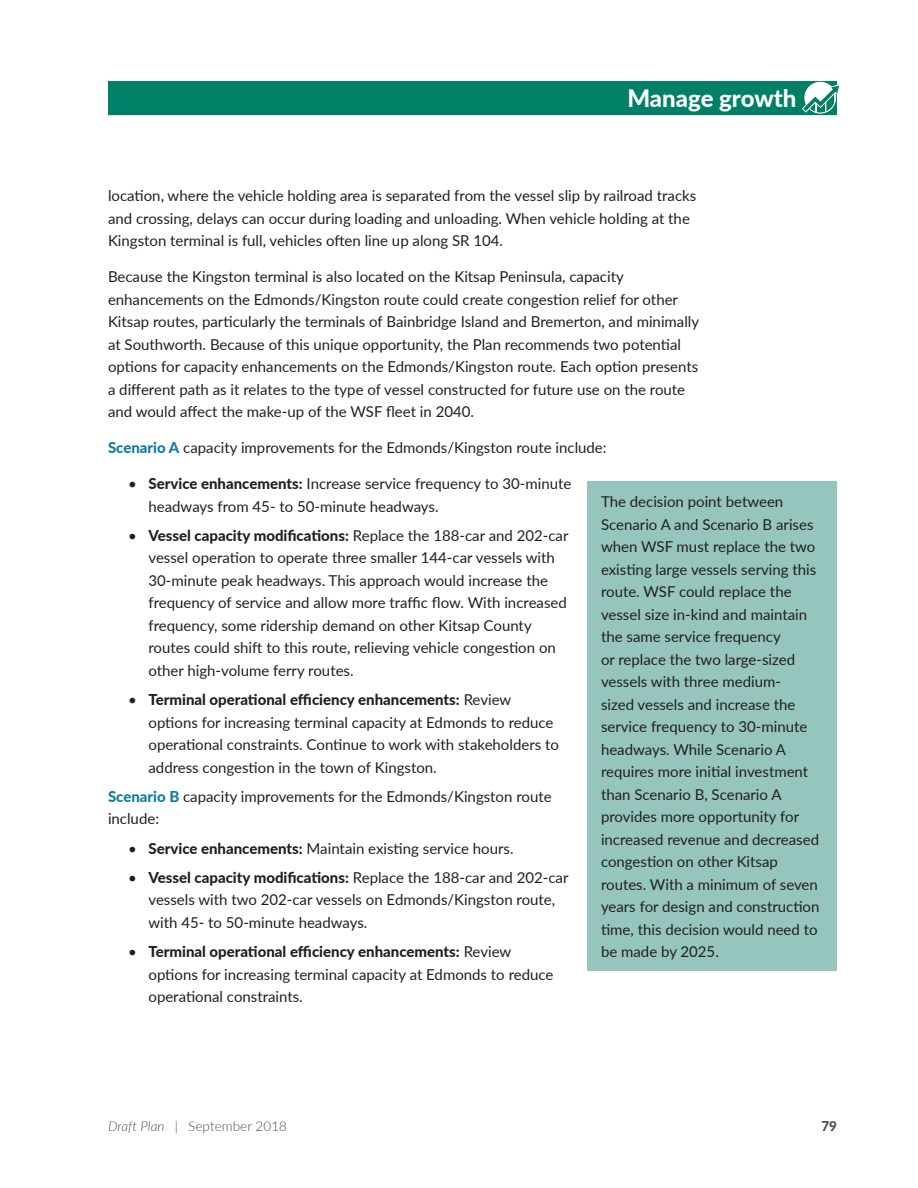
<style>
.page{position:relative;width:918px;height:1188px;background:#fff}
.page>*{position:absolute;margin:0;border:0;box-sizing:border-box;transform-origin:0 0}
.t1{font:800 24px "Lato";color:#fff}
.t2{font:15px/22.5px "Lato";color:#231f20}
.t3{font:300 13.5px "Lato";letter-spacing:.005em;color:#4b4c4d}
.t4{font:800 13.5px "Lato";color:#4b4c4d}
.s1{font-weight:800;color:#0d7da4}
.s2{font-weight:800}
.s3{font-style:italic}
</style>
<div class="page">
<hr style="left:108px;top:114px;width:729px;height:1px;background:#a0a1a0">
<div style="left:108px;top:81px;width:729px;height:33px;background:#008066"></div>
<div style="left:804px;top:82px;width:32px;height:32px;border:1px solid #fff;border-radius:50%"></div>
<svg style="left:802px;top:84px;width:38px;height:29px"></svg>
<div style="left:588px;top:482px;width:249px;height:489px;background:#95c5bc"></div>
<h1 class="t1" style="left:627px;top:81px;width:171px">Manage growth</h1>
<p class="t2" style="left:108px;top:184px;width:590px">location, where the vehicle holding area is separated from the vessel slip by railroad tracks and crossing, delays can occur during loading and unloading. When vehicle holding at the<br>Kingston terminal is full, vehicles often line up along SR 104.</p>
<p class="t2" style="left:108px;top:265px;width:593px">Because the Kingston terminal is also located on the Kitsap Peninsula, capacity enhancements on the Edmonds/Kingston route could create congestion relief for other Kitsap routes, particularly the terminals of Bainbridge Island and Bremerton, and minimally at Southworth. Because of this unique opportunity, the Plan recommends two potential options for capacity enhancements on the Edmonds/Kingston route. Each option presents a different path as it relates to the type of vessel constructed for future use on the route and would affect the make-up of the WSF fleet in 2040.</p>
<p class="t2" style="left:108px;top:436px;width:500px"><span class="s1">Scenario A</span> capacity improvements for the Edmonds/Kingston route include:</p>
<p class="t2" style="left:148px;top:472px;width:424px;text-indent:-20px">• <span class="s2">Service enhancements:</span> Increase service frequency to 30-minute headways from 45- to 50-minute headways.</p>
<p class="t2" style="left:148px;top:523px;width:421px;text-indent:-20px">• <span class="s2">Vessel capacity modifications:</span> Replace the 188-car and 202-car vessel operation to operate three smaller 144-car vessels with 30-minute peak headways. This approach would increase the frequency of service and allow more traffic flow. With increased frequency, some ridership demand on other Kitsap County routes could shift to this route, relieving vehicle congestion on other high-volume ferry routes.</p>
<p class="t2" style="left:148px;top:688px;width:412px;text-indent:-20px">• <span class="s2">Terminal operational efficiency enhancements:</span> Review options for increasing terminal capacity at Edmonds to reduce operational constraints. Continue to work with stakeholders to address congestion in the town of Kingston.</p>
<p class="t2" style="left:108px;top:784px;width:445px"><span class="s1">Scenario B</span> capacity improvements for the Edmonds/Kingston route include:</p>
<p class="t2" style="left:128px;top:836px;width:387px">• <span class="s2">Service enhancements:</span> Maintain existing service hours.</p>
<p class="t2" style="left:148px;top:865px;width:421px;text-indent:-20px">• <span class="s2">Vessel capacity modifications:</span> Replace the 188-car and 202-car vessels with two 202-car vessels on Edmonds/Kingston route, with 45- to 50-minute headways.</p>
<p class="t2" style="left:148px;top:940px;width:406px;text-indent:-20px">• <span class="s2">Terminal operational efficiency enhancements:</span> Review options for increasing terminal capacity at Edmonds to reduce operational constraints.</p>
<p class="t2" style="left:601px;top:490px;width:220px">The decision point between<br>Scenario A and Scenario B arises when WSF must replace the two existing large vessels serving this route. WSF could replace the vessel size in-kind and maintain the same service frequency<br>or replace the two large-sized vessels with three medium-<br>sized vessels and increase the service frequency to 30-minute headways. While Scenario A requires more initial investment than Scenario B, Scenario A provides more opportunity for increased revenue and decreased congestion on other Kitsap routes. With a minimum of seven years for design and construction time, this decision would need to be made by 2025.</p>
<p class="t3" style="left:108px;top:1117px;width:181px"><span class="s3">Draft Plan</span> | September 2018</p>
<p class="t4" style="left:821px;top:1116px;width:17px">79</p>
</div>
